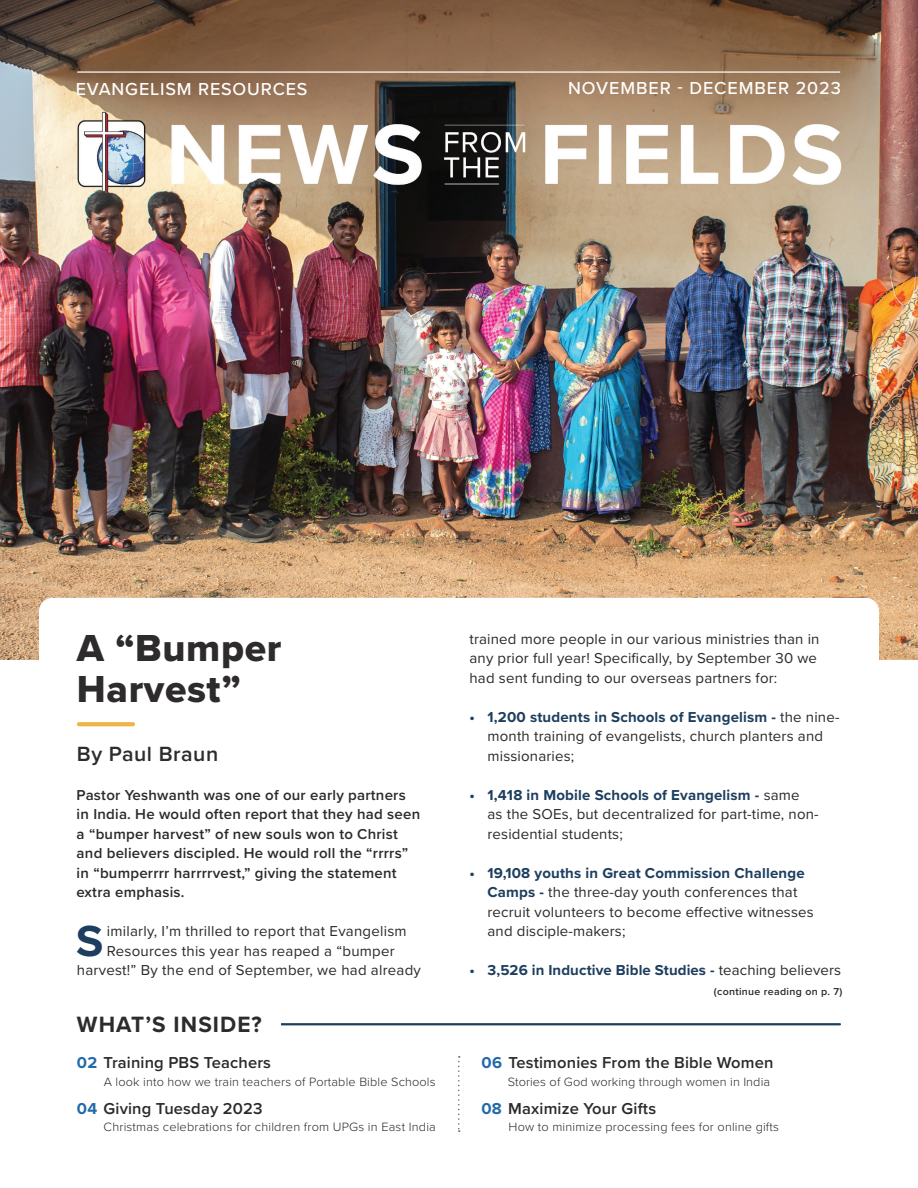
<style>
.page{position:relative;width:918px;height:1188px;background:#fff}
.page>*{position:absolute;margin:0;border:0;box-sizing:border-box;transform-origin:0 0}
.t1{font:700 45.15px "Proxima Nova";color:#1d3e5e}
.t2{font:39px/40.8px "Proxima Nova Extrabld";letter-spacing:.015em;color:#2e2b2c}
.t3{font:700 22.95px "Proxima Nova";letter-spacing:.05em;color:#2e2b2c}
.t4{font:600 21.3px "Proxima Nova";letter-spacing:.025em;color:#2e2b2c}
.t5{font:500 18px "Proxima Nova";letter-spacing:.045em;color:#fff}
.t6{font:600 16.35px "Proxima Nova";letter-spacing:.01em;color:#2b292a}
.t7{font:14.85px/19.5px "Proxima Nova";letter-spacing:.01em;color:#2b292a}
.t8{font:600 14.85px/19.5px "Proxima Nova";letter-spacing:.015em;color:#2b292a}
.t9{font:700 14.85px "Proxima Nova";letter-spacing:.005em;color:#1d3e5e}
.t10{font:300 12.45px "Proxima Nova";letter-spacing:.01em;color:#2b292a}
.t11{font:600 10.35px "Proxima Nova";letter-spacing:.03em;color:#2b292a}
.s1{font-weight:700;color:#236aab}
.s2{font-weight:700;color:#1d3e5e}
.s3{font-weight:400;color:#2b292a}
</style>
<div class="page">
<img style="left:0;top:0;width:918px;height:659px">
<svg style="left:39px;top:598px;width:840px;height:534px"></svg>
<svg style="left:77px;top:722px;width:58px;height:4px"></svg>
<hr style="left:77px;top:71px;width:763px;height:2px;background:#fff">
<hr style="left:104px;top:1023px;width:736px;height:2px;background:#1d3e5e">
<div style="left:59px;top:1009px;width:222px;height:31px;background:#fff"></div>
<svg style="left:458px;top:1056px;width:2px;height:76px"></svg>
<p class="t5" style="left:76px;top:75px;width:233px">EVANGELISM RESOURCES</p>
<p class="t5" style="left:568px;top:75px;width:274px">NOVEMBER - DECEMBER 2023</p>
<h2 class="t2" style="left:77px;top:627px;width:206px">A “Bumper<br>Harvest”</h2>
<h3 class="t4" style="left:77px;top:738px;width:143px">By Paul Braun</h3>
<p class="t8" style="left:77px;top:784px;width:345px">Pastor Yeshwanth was one of our early partners in India. He would often report that they had seen a “bumper harvest” of new souls won to Christ and believers discipled. He would roll the “rrrrs” in “bumperrrr harrrrvest,” giving the statement extra emphasis.</p>
<h1 class="t1" style="left:76px;top:907px;width:29px">S</h1>
<p class="t7" style="left:107px;top:921px;width:301px">imilarly, I’m thrilled to report that Evangelism</p>
<p class="t7" style="left:107px;top:940px;width:289px">Resources this year has reaped a “bumper</p>
<p class="t7" style="left:77px;top:960px;width:346px">harvest!” By the end of September, we had already</p>
<h3 class="t3" style="left:77px;top:1007px;width:186px">WHAT’S INSIDE?</h3>
<p class="t6" style="left:77px;top:1051px;width:196px"><span class="s1">02</span> Training PBS Teachers</p>
<p class="t10" style="left:104px;top:1072px;width:333px">A look into how we train teachers of Portable Bible Schools</p>
<p class="t6" style="left:77px;top:1096px;width:187px"><span class="s1">04</span> Giving Tuesday 2023</p>
<p class="t10" style="left:104px;top:1118px;width:334px">Christmas celebrations for children from UPGs in East India</p>
<p class="t7" style="left:469px;top:628px;width:352px">trained more people in our various ministries than in any prior full year! Specifically, by September 30 we had sent funding to our overseas partners for:</p>
<p class="t7" style="left:487px;top:706px;width:354px;text-indent:-18px"><span class="s2">• 1,200 students in Schools of Evangelism -</span> the nine&shy;month training of evangelists, church planters and missionaries;</p>
<p class="t7" style="left:487px;top:784px;width:333px;text-indent:-18px"><span class="s2">• 1,418 in Mobile Schools of Evangelism -</span> same<br>as the SOEs, but decentralized for part-time, non&shy;residential students;</p>
<p class="t7" style="left:487px;top:862px;width:328px;text-indent:-18px"><span class="s2">• 19,108 youths in Great Commission Challenge Camps -</span> the three-day youth conferences that recruit volunteers to become effective witnesses and disciple-makers;</p>
<p class="t9" style="left:469px;top:959px;width:373px">• 3,526 in Inductive Bible Studies - <span class="s3">teaching believers</span></p>
<p class="t11" style="left:714px;top:983px;width:130px">(continue reading on p. 7)</p>
<p class="t6" style="left:482px;top:1051px;width:293px"><span class="s1">06</span> Testimonies From the Bible Women</p>
<p class="t10" style="left:508px;top:1072px;width:264px">Stories of God working through women in India</p>
<p class="t6" style="left:482px;top:1096px;width:176px"><span class="s1">08</span> Maximize Your Gifts</p>
<p class="t10" style="left:509px;top:1118px;width:272px">How to minimize processing fees for online gifts</p>
</div>
